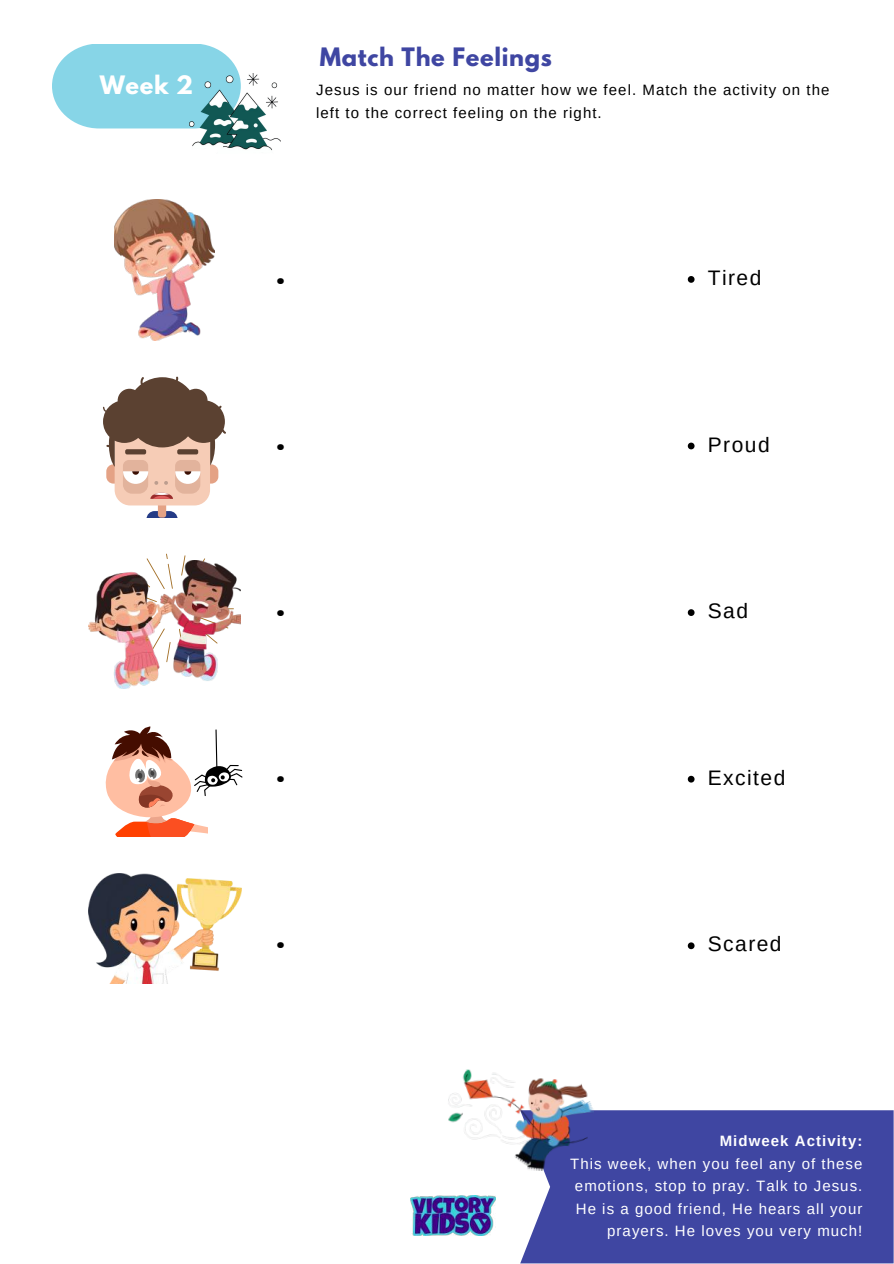
<style>
.page{position:relative;width:894px;height:1264px;background:#fff}
.page>*{position:absolute;margin:0;border:0;box-sizing:border-box;transform-origin:0 0}
.t1{font:700 37.5px "Canva Sans";color:#000}
.t2{font:700 22.5px "League Spartan";letter-spacing:.03em;color:#3f46a2}
.t3{font:700 22.5px "League Spartan";color:#fff}
.t4{font:21px "Arimo";letter-spacing:.07em;color:#000}
.t5{font:15px/22.5px "Arimo";letter-spacing:.07em;color:#fff;text-align:right}
.t6{font:15px/22.5px "Arimo";letter-spacing:.07em;color:#000}
.t7{font:700 15px "Arimo";letter-spacing:.07em;color:#fff}
</style>
<div class="page">
<svg style="left:52px;top:44px;width:187px;height:84px;background:#91d8e9"></svg>
<div style="left:520px;top:1110px;width:373px;height:153px;background:#3f46a2"></div>
<img style="left:189px;top:73px;width:91px;height:78px">
<img style="left:448px;top:1069px;width:148px;height:104px">
<img style="left:114px;top:199px;width:100px;height:141px">
<svg style="left:147px;top:511px;width:30px;height:6px"></svg>
<div style="left:158px;top:493px;width:8px;height:24px;background:#e4a285;border-radius:3px"></div>
<svg style="left:103px;top:376px;width:122px;height:129px"></svg>
<svg style="left:183px;top:555px;width:22px;height:5px"></svg>
<svg style="left:146px;top:553px;width:22px;height:7px"></svg>
<img style="left:88px;top:560px;width:152px;height:128px">
<svg style="left:105px;top:726px;width:137px;height:110px"></svg>
<img style="left:88px;top:873px;width:153px;height:110px">
<svg style="left:687px;top:775px;width:7px;height:7px"></svg>
<svg style="left:687px;top:942px;width:7px;height:7px"></svg>
<svg style="left:687px;top:609px;width:7px;height:7px"></svg>
<svg style="left:687px;top:442px;width:7px;height:7px"></svg>
<svg style="left:687px;top:276px;width:7px;height:7px"></svg>
<img style="left:410px;top:1195px;width:86px;height:40px">
<h2 class="t3" style="left:100px;top:74px;width:95px">Week 2</h2>
<h2 class="t2" style="left:320px;top:45px;width:233px">Match The Feelings</h2>
<p class="t6" style="left:316px;top:79px;width:514px">Jesus is our friend no matter how we feel. Match the activity on the left to the correct feeling on the right.</p>
<h1 class="t1" style="left:275px;top:254px;width:12px">·</h1>
<h3 class="t4" style="left:707px;top:266px;width:55px">Tired</h3>
<h1 class="t1" style="left:275px;top:420px;width:12px">·</h1>
<h3 class="t4" style="left:707px;top:432px;width:63px">Proud</h3>
<h1 class="t1" style="left:275px;top:586px;width:12px">·</h1>
<h1 class="t1" style="left:275px;top:752px;width:12px">·</h1>
<h1 class="t1" style="left:275px;top:918px;width:12px">·</h1>
<h3 class="t4" style="left:707px;top:599px;width:42px">Sad</h3>
<h3 class="t4" style="left:707px;top:765px;width:79px">Excited</h3>
<h3 class="t4" style="left:707px;top:932px;width:75px">Scared</h3>
<p class="t7" style="left:719px;top:1132px;width:144px">Midweek Activity:</p>
<p class="t5" style="left:570px;top:1152px;width:294px">This week, when you feel any of these emotions, stop to pray. Talk to Jesus.<br>He is a good friend, He hears all your prayers. He loves you very much!</p>
</div>
